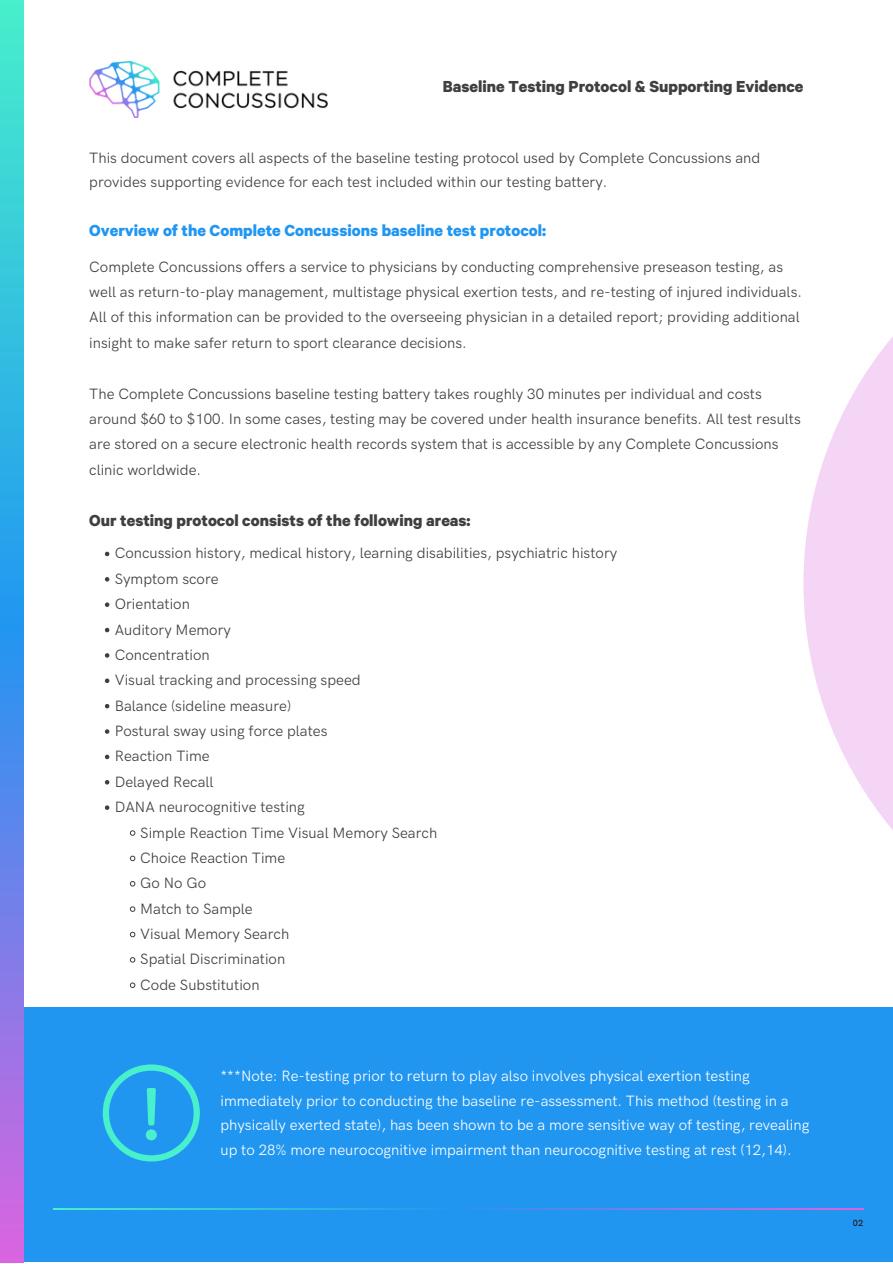
<style>
.page{position:relative;width:893px;height:1264px;background:#fff}
.page>*{position:absolute;margin:0;border:0;box-sizing:border-box;transform-origin:0 0}
.t1{font:700 18px "Calibre";color:#3f3f3f}
.t2{font:700 18px "Calibre";color:#2196f1}
.t3{font:15px/25.3px "HK Grotesk Regular Legacy";color:#3f3f3f}
.t4{font:15px/24.8px "HK Grotesk Regular Legacy";color:#fff}
.t5{font:9px "HK Grotesk Semi Bold Legacy";color:#231f20}
</style>
<div class="page">
<svg style="left:105px;top:551px;width:4px;height:5px"></svg>
<svg style="left:105px;top:577px;width:4px;height:4px"></svg>
<svg style="left:105px;top:602px;width:4px;height:5px"></svg>
<svg style="left:105px;top:628px;width:4px;height:4px"></svg>
<svg style="left:105px;top:653px;width:4px;height:4px"></svg>
<svg style="left:105px;top:678px;width:4px;height:5px"></svg>
<svg style="left:105px;top:704px;width:4px;height:4px"></svg>
<svg style="left:105px;top:729px;width:4px;height:4px"></svg>
<svg style="left:105px;top:754px;width:4px;height:5px"></svg>
<svg style="left:105px;top:780px;width:4px;height:4px"></svg>
<svg style="left:105px;top:805px;width:4px;height:5px"></svg>
<svg style="left:130px;top:830px;width:5px;height:5px"></svg>
<svg style="left:130px;top:856px;width:5px;height:4px"></svg>
<svg style="left:130px;top:881px;width:5px;height:5px"></svg>
<svg style="left:130px;top:906px;width:5px;height:5px"></svg>
<svg style="left:130px;top:932px;width:5px;height:4px"></svg>
<svg style="left:130px;top:957px;width:5px;height:5px"></svg>
<svg style="left:130px;top:982px;width:5px;height:5px"></svg>
<div style="left:24px;top:1007px;width:868px;height:254px;background:#2196f1"></div>
<img style="left:89px;top:61px;width:239px;height:56px">
<svg style="left:0;top:0;width:24px;height:1262px;background:#599fe3"></svg>
<hr style="left:53px;top:1208px;width:810px;height:1px;background:#fff">
<svg style="left:803px;top:338px;width:89px;height:491px;fill:#f5d5f6"></svg>
<p class="t1" style="left:443px;top:80px;width:362px">Baseline Testing Protocol &amp; Supporting Evidence</p>
<p class="t3" style="left:89px;top:146px;width:672px;line-height:24.8px">This document covers all aspects of the baseline testing protocol used by Complete Concussions and provides supporting evidence for each test included within our testing battery.</p>
<p class="t2" style="left:89px;top:224px;width:458px">Overview of the Complete Concussions baseline test protocol:</p>
<p class="t3" style="left:89px;top:254px;width:714px">Complete Concussions offers a service to physicians by conducting comprehensive preseason testing, as well as return-to-play management, multistage physical exertion tests, and re-testing of injured individuals.<br>All of this information can be provided to the overseeing physician in a detailed report; providing additional insight to make safer return to sport clearance decisions.</p>
<p class="t3" style="left:89px;top:381px;width:713px">The Complete Concussions baseline testing battery takes roughly 30 minutes per individual and costs around $60 to $100. In some cases, testing may be covered under health insurance benefits. All test results are stored on a secure electronic health records system that is accessible by any Complete Concussions clinic worldwide.</p>
<p class="t1" style="left:89px;top:514px;width:383px">Our testing protocol consists of the following areas:</p>
<p class="t3" style="left:115px;top:541px;width:504px">Concussion history, medical history, learning disabilities, psychiatric history</p>
<p class="t3" style="left:115px;top:566px;width:105px">Symptom score</p>
<p class="t3" style="left:115px;top:592px;width:77px">Orientation</p>
<p class="t3" style="left:115px;top:617px;width:118px">Auditory Memory</p>
<p class="t3" style="left:115px;top:642px;width:96px">Concentration</p>
<p class="t3" style="left:115px;top:668px;width:247px">Visual tracking and processing speed</p>
<p class="t3" style="left:115px;top:693px;width:178px">Balance (sideline measure)</p>
<p class="t3" style="left:115px;top:719px;width:214px">Postural sway using force plates</p>
<p class="t3" style="left:115px;top:744px;width:96px">Reaction Time</p>
<p class="t3" style="left:115px;top:769px;width:100px">Delayed Recall</p>
<p class="t3" style="left:115px;top:795px;width:192px">DANA neurocognitive testing</p>
<p class="t3" style="left:140px;top:820px;width:298px">Simple Reaction Time Visual Memory Search</p>
<p class="t3" style="left:140px;top:845px;width:146px">Choice Reaction Time</p>
<p class="t3" style="left:140px;top:871px;width:67px">Go No Go</p>
<p class="t3" style="left:140px;top:896px;width:114px">Match to Sample</p>
<p class="t3" style="left:140px;top:921px;width:150px">Visual Memory Search</p>
<p class="t3" style="left:140px;top:947px;width:146px">Spatial Discrimination</p>
<p class="t3" style="left:140px;top:972px;width:121px">Code Substitution</p>
<p class="t4" style="left:220px;top:1063px;width:590px">***Note: Re-testing prior to return to play also involves physical exertion testing immediately prior to conducting the baseline re-assessment. This method (testing in a physically exerted state), has been shown to be a more sensitive way of testing, revealing up to 28% more neurocognitive impairment than neurocognitive testing at rest (12,14).</p>
<p class="t5" style="left:852px;top:1217px;width:12px">02</p>
</div>
